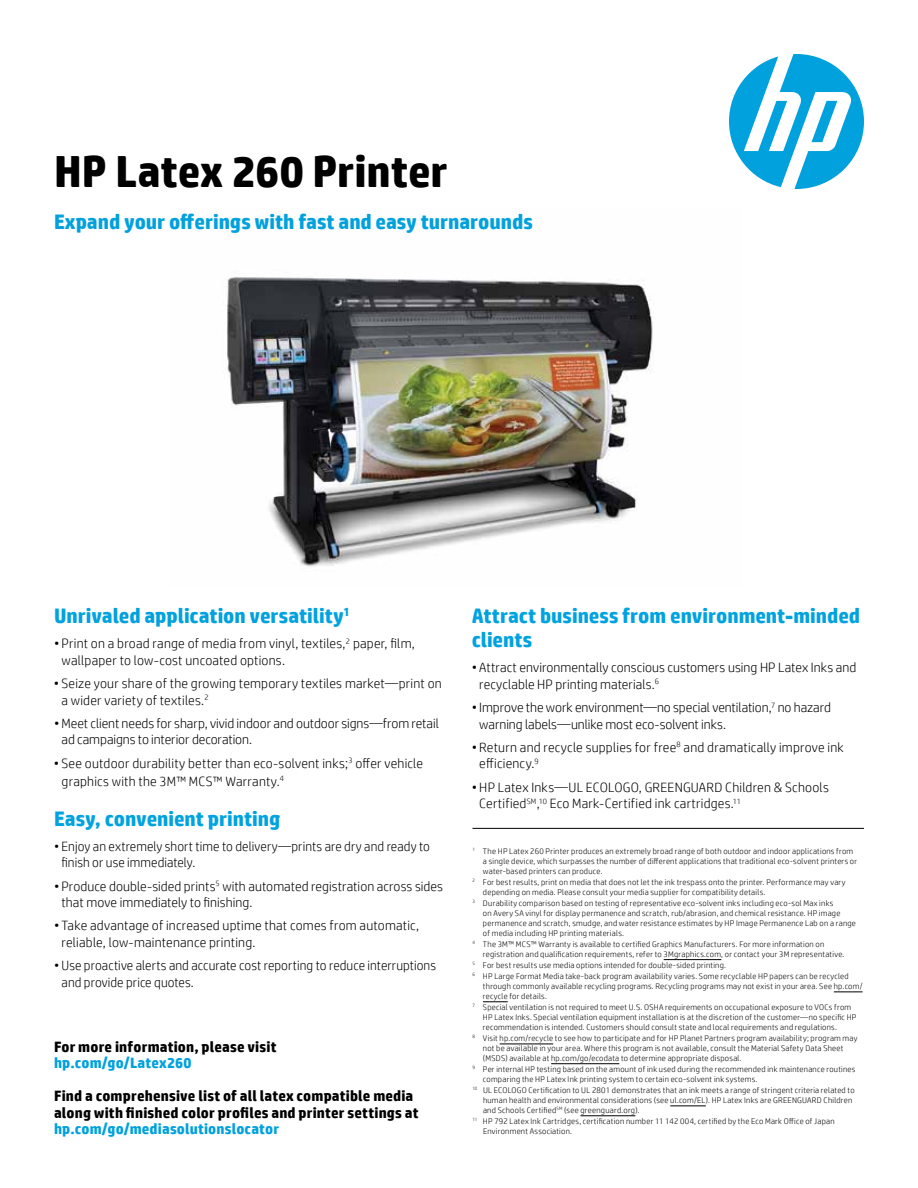
<style>
.page{position:relative;width:918px;height:1188px;background:#fff}
.page>*{position:absolute;margin:0;border:0;box-sizing:border-box;transform-origin:0 0}
.t1{font:700 45px "HP Simplified";color:#000}
.t2{font:700 21px "HP Simplified";letter-spacing:-.005em;color:#00a1dd}
.t3{font:700 21px/24px "HP Simplified";letter-spacing:-.005em;color:#00a3df}
.t4{font:700 15px/16.5px "HP Simplified";letter-spacing:.01em;color:#000}
.t5{font:700 15px "HP Simplified";letter-spacing:.01em;color:#00a1dd}
.t6{font:300 13.5px/16.5px "HP Simplified";letter-spacing:.005em;color:#000}
.t7{font:300 8.25px/9.9px "HP Simplified";letter-spacing:.03em;color:#000}
.s1{color:#00a3df}
</style>
<div class="page">
<img style="left:226px;top:277px;width:427px;height:290px">
<svg style="left:729px;top:54px;width:135px;height:135px"></svg>
<hr style="left:472px;top:828px;width:392px;height:1px;background:#000">
<hr style="left:664px;top:959px;width:57px;height:1px;background:#000">
<svg style="left:834px;top:992px;width:29px;height:1px"></svg>
<svg style="left:483px;top:1002px;width:25px;height:1px"></svg>
<hr style="left:500px;top:1044px;width:53px;height:1px;background:#000">
<hr style="left:551px;top:1063px;width:68px;height:1px;background:#000">
<hr style="left:670px;top:1106px;width:36px;height:1px;background:#000">
<hr style="left:581px;top:1116px;width:54px;height:1px;background:#000">
<h1 class="t1" style="left:54px;top:142px;width:395px">HP Latex 260 Printer</h1>
<h2 class="t2" style="left:54px;top:208px;width:480px">Expand your offerings with fast and easy turnarounds</h2>
<h2 class="t2" style="left:54px;top:602px;width:298px"><span class="s1">Unriva</span>led application ve<span class="s1">rsatility</span><sup>1</sup></h2>
<h3 class="t6" style="left:62px;top:635px;width:355px;text-indent:-8px">• Print on a broad range of media from vinyl, textiles,<sup>2</sup> paper, film, wallpaper to low-cost uncoated options.</h3>
<h3 class="t6" style="left:62px;top:675px;width:382px;text-indent:-8px">• Seize your share of the growing temporary textiles market—print on a wider variety of textiles.<sup>2</sup></h3>
<h3 class="t6" style="left:62px;top:715px;width:379px;text-indent:-8px">• Meet client needs for sharp, vivid indoor and outdoor signs—from retail ad campaigns to interior decoration.</h3>
<h3 class="t6" style="left:62px;top:754px;width:363px;line-height:18px;text-indent:-8px">• See outdoor durability better than eco-solvent inks;<sup>3</sup> offer vehicle graphics with the 3M™ MCS™ Warranty.<sup>4</sup></h3>
<h2 class="t3" style="left:54px;top:807px;width:228px">Easy, convenient printing</h2>
<h3 class="t6" style="left:62px;top:838px;width:370px;text-indent:-8px">• Enjoy an extremely short time to delivery—prints are dry and ready to finish or use immediately.</h3>
<h3 class="t6" style="left:62px;top:877px;width:383px;text-indent:-8px">• Produce double-sided prints<sup>5</sup> with automated registration across sides that move immediately to finishing.</h3>
<h3 class="t6" style="left:62px;top:917px;width:359px;text-indent:-8px">• Take advantage of increased uptime that comes from automatic, reliable, low-maintenance printing.</h3>
<h3 class="t6" style="left:62px;top:957px;width:376px;text-indent:-8px">• Use proactive alerts and accurate cost reporting to reduce interruptions and provide price quotes.</h3>
<h3 class="t4" style="left:54px;top:1038px;width:224px">For more information, please visit</h3>
<h3 class="t5" style="left:54px;top:1053px;width:139px">hp.com/go/Latex260</h3>
<h3 class="t4" style="left:54px;top:1088px;width:366px">Find a comprehensive list of all latex compatible media along with finished color profiles and printer settings at</h3>
<h3 class="t5" style="left:54px;top:1119px;width:227px">hp.com/go/mediasolutionslocator</h3>
<h2 class="t3" style="left:472px;top:604px;width:390px">Attract business from environment-minded clients</h2>
<h3 class="t6" style="left:479px;top:659px;width:379px;text-indent:-8px">• Attract environmentally conscious customers using HP Latex Inks and recyclable HP printing materials.<sup>6</sup></h3>
<h3 class="t6" style="left:479px;top:699px;width:353px;text-indent:-8px">• Improve the work environment—no special ventilation,<sup>7</sup> no hazard warning labels—unlike most eco-solvent inks.</h3>
<h3 class="t6" style="left:479px;top:739px;width:366px;text-indent:-8px">• Return and recycle supplies for free<sup>8</sup> and dramatically improve ink efficiency.<sup>9</sup></h3>
<h3 class="t6" style="left:479px;top:778px;width:351px;text-indent:-8px">• HP Latex Inks—UL ECOLOGO, GREENGUARD Children &amp; Schools<br>Certified<sup>SM</sup>,<sup>10</sup> Eco Mark-Certified ink cartridges.<sup>11</sup></h3>
<p class="t7" style="left:483px;top:846px;width:376px;text-indent:-10px"><sup>1</sup> The HP Latex 260 Printer produces an extremely broad range of both outdoor and indoor applications from a single device, which surpasses the number of different applications that traditional eco-solvent printers or water-based printers can produce.</p>
<p class="t7" style="left:483px;top:877px;width:364px;text-indent:-10px"><sup>2</sup> For best results, print on media that does not let the ink trespass onto the printer. Performance may vary depending on media. Please consult your media supplier for compatibility details.</p>
<p class="t7" style="left:483px;top:898px;width:374px;text-indent:-10px"><sup>3</sup> Durability comparison based on testing of representative eco-solvent inks including eco-sol Max inks<br>on Avery SA vinyl for display permanence and scratch, rub/abrasion, and chemical resistance. HP image permanence and scratch, smudge, and water resistance estimates by HP Image Permanence Lab on a range of media including HP printing materials.</p>
<p class="t7" style="left:483px;top:939px;width:363px;text-indent:-10px"><sup>4</sup> The 3M™ MCS™ Warranty is available to certified Graphics Manufacturers. For more information on registration and qualification requirements, refer to 3Mgraphics.com, or contact your 3M representative.</p>
<p class="t7" style="left:472px;top:959px;width:378px;line-height:11.2px"><sup>5</sup> For best results use media options intended for double-sided printing.<br><sup>6</sup> HP Large Format Media take-back program availability varies. Some recyclable HP papers can be recycled</p>
<p class="t7" style="left:483px;top:981px;width:381px">through commonly available recycling programs. Recycling programs may not exist in your area. See hp.com/ recycle for details.</p>
<p class="t7" style="left:483px;top:1002px;width:375px;text-indent:-10px"><sup>7</sup> Special ventilation is not required to meet U.S. OSHA requirements on occupational exposure to VOCs from<br>HP Latex Inks. Special ventilation equipment installation is at the discretion of the customer—no specific HP recommendation is intended. Customers should consult state and local requirements and regulations.</p>
<p class="t7" style="left:483px;top:1033px;width:376px;text-indent:-10px"><sup>8</sup> Visit hp.com/recycle to see how to participate and for HP Planet Partners program availability; program may not be available in your area. Where this program is not available, consult the Material Safety Data Sheet (MSDS) available at hp.com/go/ecodata to determine appropriate disposal.</p>
<p class="t7" style="left:483px;top:1064px;width:374px;text-indent:-10px"><sup>9</sup> Per internal HP testing based on the amount of ink used during the recommended ink maintenance routines comparing the HP Latex Ink printing system to certain eco-solvent ink systems.</p>
<p class="t7" style="left:483px;top:1085px;width:373px;text-indent:-11px"><sup>10</sup> UL ECOLOGO Certification to UL 2801 demonstrates that an ink meets a range of stringent criteria related to human health and environmental considerations (see ul.com/EL). HP Latex Inks are GREENGUARD Children and Schools Certified<sup>SM</sup> (see greenguard.org).</p>
<p class="t7" style="left:483px;top:1116px;width:353px;text-indent:-11px"><sup>11</sup> HP 792 Latex Ink Cartridges, certification number 11 142 004, certified by the Eco Mark Office of Japan<br>Environment Association.</p>
</div>
